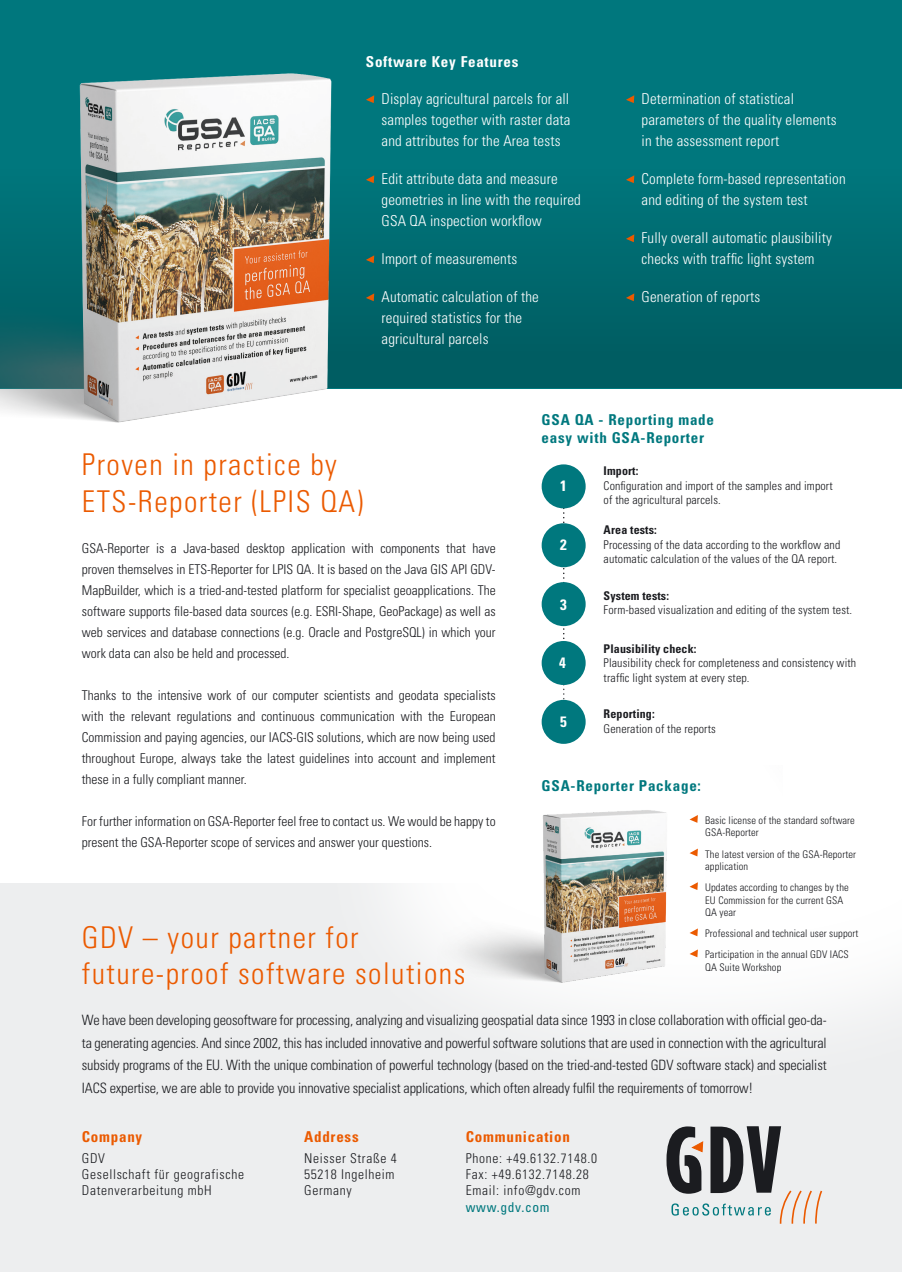
<style>
.page{position:relative;width:902px;height:1272px;background:#fff}
.page>*{position:absolute;margin:0;border:0;box-sizing:border-box;transform-origin:0 0}
.t1{font:300 condensed 30px/36.2px "Univers LT Std";letter-spacing:.05em;color:#eb5a00}
.t2{font:300 condensed 15px/21px "Univers LT Std";letter-spacing:.01em;color:#fff}
.t3{font:700 condensed 15px/18px "Univers LT Std";letter-spacing:.05em;color:#00787e}
.t4{font:700 condensed 15px "Univers LT Std";letter-spacing:.05em;color:#eb5a00}
.t5{font:700 condensed 15px "Univers LT Std";letter-spacing:.05em;color:#fff}
.t6{font:300 condensed 14.25px/22.5px "Univers LT Std";letter-spacing:-.01em;color:#1b1c20;text-align:justify}
.t7{font:300 condensed 13.5px/21px "Univers LT Std";color:#1b1c20;text-align:justify}
.t8{font:300 condensed 13.5px/16.2px "Univers LT Std";letter-spacing:.05em;color:#1b1c20}
.t9{font:condensed 13.5px "Univers LT Pro";letter-spacing:.05em;color:#00787e}
.t10{font:300 condensed 12px/14.4px "Univers LT Std";letter-spacing:.01em;color:#1b1c20}
.t11{font:700 condensed 12px "Univers LT Std";letter-spacing:.01em;color:#1b1c20}
.t12{font:300 condensed 10.5px/12.6px "Univers LT Std";letter-spacing:.01em;color:#1b1c20}
</style>
<div class="page">
<svg style="left:563px;top:508px;width:1px;height:122px"></svg>
<div style="left:0;top:883px;width:901px;height:388px;background:#edeeef"></div>
<div style="left:310px;top:630px;width:591px;height:472px;background:linear-gradient(to right,#f7f7f8,#fafafa)"></div>
<svg style="left:782px;top:794px;width:119px;height:144px"></svg>
<div style="left:0;top:0;width:901px;height:388px;background:linear-gradient(to bottom,#007e84,#005f64)"></div>
<img style="left:0;top:9px;width:541px;height:414px">
<img style="left:429px;top:765px;width:353px;height:247px">
<svg style="left:366px;top:95px;width:8px;height:8px"></svg>
<svg style="left:366px;top:175px;width:8px;height:8px"></svg>
<svg style="left:366px;top:255px;width:8px;height:8px"></svg>
<svg style="left:366px;top:293px;width:8px;height:8px"></svg>
<svg style="left:626px;top:95px;width:8px;height:8px"></svg>
<svg style="left:626px;top:175px;width:8px;height:8px"></svg>
<svg style="left:626px;top:234px;width:8px;height:8px"></svg>
<svg style="left:626px;top:293px;width:8px;height:8px"></svg>
<svg style="left:666px;top:1126px;width:157px;height:98px"></svg>
<div style="left:541px;top:464px;width:44px;height:44px;background:#00787e;border-radius:50%"></div>
<div style="left:541px;top:523px;width:44px;height:44px;background:#00787e;border-radius:50%"></div>
<div style="left:541px;top:582px;width:44px;height:44px;background:#00787e;border-radius:50%"></div>
<div style="left:541px;top:641px;width:44px;height:44px;background:#00787e;border-radius:50%"></div>
<div style="left:541px;top:700px;width:44px;height:43px;background:#00787e;border-radius:50%"></div>
<svg style="left:689px;top:815px;width:8px;height:7px"></svg>
<svg style="left:689px;top:848px;width:8px;height:8px"></svg>
<svg style="left:689px;top:882px;width:8px;height:8px"></svg>
<svg style="left:689px;top:928px;width:8px;height:8px"></svg>
<svg style="left:689px;top:949px;width:8px;height:8px"></svg>
<p class="t5" style="left:366px;top:52px;width:154px">Software Key Features</p>
<p class="t2" style="left:381px;top:88px;width:190px;text-align:justify">Display agricultural parcels for all samples together with raster data and attributes for the Area tests</p>
<p class="t2" style="left:381px;top:168px;width:201px">Edit attribute data and measure geometries in line with the required<br>GSA QA inspection workflow</p>
<p class="t2" style="left:381px;top:248px;width:137px">Import of measurements</p>
<p class="t2" style="left:381px;top:286px;width:159px">Automatic calculation of the required statistics for the agricultural parcels</p>
<p class="t2" style="left:641px;top:88px;width:196px">Determination of statistical parameters of the quality elements in the assessment report</p>
<p class="t2" style="left:641px;top:168px;width:206px">Complete form-based representation and editing of the system test</p>
<p class="t2" style="left:641px;top:227px;width:192px">Fully overall automatic plausibility checks with traffic light system</p>
<p class="t2" style="left:641px;top:286px;width:120px">Generation of reports</p>
<h1 class="t1" style="left:82px;top:447px;width:283px">Proven in practice by<br>ETS-Reporter (LPIS QA)</h1>
<p class="t7" style="left:82px;top:538px;width:415px">GSA-Reporter is a Java-based desktop application with components that have proven themselves in ETS-Reporter for LPIS QA. It is based on the Java GIS API GDV-MapBuilder, which is a tried-and-tested platform for specialist geoapplications. The software supports file-based data sources (e.g. ESRI-Shape, GeoPackage) as well as web services and database connections (e.g. Oracle and PostgreSQL) in which your work data can also be held and processed.</p>
<p class="t7" style="left:82px;top:685px;width:415px">Thanks to the intensive work of our computer scientists and geodata specialists with the relevant regulations and continuous communication with the European Commission and paying agencies, our IACS-GIS solutions, which are now being used throughout Europe, always take the latest guidelines into account and implement these in a fully compliant manner.</p>
<p class="t7" style="left:82px;top:811px;width:415px">For further information on GSA-Reporter feel free to contact us. We would be happy to present the GSA-Reporter scope of services and answer your questions.</p>
<h1 class="t1" style="left:82px;top:919px;width:385px">GDV – your partner for future-proof software solutions</h1>
<p class="t3" style="left:541px;top:410px;width:174px">GSA QA - Reporting made easy with GSA-Reporter</p>
<p class="t5" style="left:560px;top:476px;width:8px">1</p>
<p class="t5" style="left:560px;top:535px;width:8px">2</p>
<p class="t5" style="left:560px;top:595px;width:8px">3</p>
<p class="t5" style="left:559px;top:654px;width:8px">4</p>
<p class="t5" style="left:560px;top:712px;width:8px">5</p>
<p class="t11" style="left:603px;top:463px;width:36px">Import:</p>
<p class="t10" style="left:603px;top:478px;width:230px">Configuration and import of the samples and import of the agricultural parcels.</p>
<p class="t11" style="left:603px;top:522px;width:55px">Area tests:</p>
<p class="t10" style="left:603px;top:537px;width:238px">Processing of the data according to the workflow and automatic calculation of the values of the QA report.</p>
<p class="t11" style="left:603px;top:588px;width:67px">System tests:</p>
<p class="t10" style="left:603px;top:602px;width:250px">Form-based visualization and editing of the system test.</p>
<p class="t11" style="left:603px;top:641px;width:94px">Plausibility check:</p>
<p class="t10" style="left:603px;top:655px;width:254px">Plausibility check for completeness and consistency with traffic light system at every step.</p>
<p class="t11" style="left:603px;top:706px;width:53px">Reporting:</p>
<p class="t10" style="left:603px;top:721px;width:114px">Generation of the reports</p>
<p class="t3" style="left:541px;top:776px;width:161px">GSA-Reporter Package:</p>
<p class="t12" style="left:705px;top:813px;width:151px">Basic license of the standard software<br>GSA-Reporter</p>
<p class="t12" style="left:705px;top:847px;width:152px">The latest version of the GSA-Reporter application</p>
<p class="t12" style="left:705px;top:881px;width:145px">Updates according to changes by the<br>EU Commission for the current GSA<br>QA year</p>
<p class="t12" style="left:705px;top:923px;width:155px;line-height:21px">Professional and technical user support<br>Participation in the annual GDV IACS</p>
<p class="t12" style="left:705px;top:960px;width:78px">QA Suite Workshop</p>
<p class="t6" style="left:82px;top:1008px;width:746px">We have been developing geosoftware for processing, analyzing and visualizing geospatial data since 1993 in close collaboration with official geo-da&shy;ta generating agencies. And since 2002, this has included innovative and powerful software solutions that are used in connection with the agricultural subsidy programs of the EU. With the unique combination of powerful technology (based on the tried-and-tested GDV software stack) and specialist IACS expertise, we are able to provide you innovative specialist applications, which often already fulfil the requirements of tomorrow!</p>
<p class="t4" style="left:82px;top:1127px;width:62px">Company</p>
<p class="t8" style="left:82px;top:1149px;width:164px">GDV<br>Gesellschaft für geografische<br>Datenverarbeitung mbH</p>
<p class="t4" style="left:304px;top:1127px;width:56px">Address</p>
<p class="t8" style="left:304px;top:1149px;width:94px">Neisser Straße 4<br>55218 Ingelheim<br>Germany</p>
<p class="t4" style="left:466px;top:1127px;width:106px">Communication</p>
<p class="t8" style="left:466px;top:1149px;width:133px">Phone: +49.6132.7148.0<br>Fax: +49.6132.7148.28<br>Email: info@gdv.com</p>
<p class="t9" style="left:466px;top:1198px;width:85px">www.gdv.com</p>
</div>
